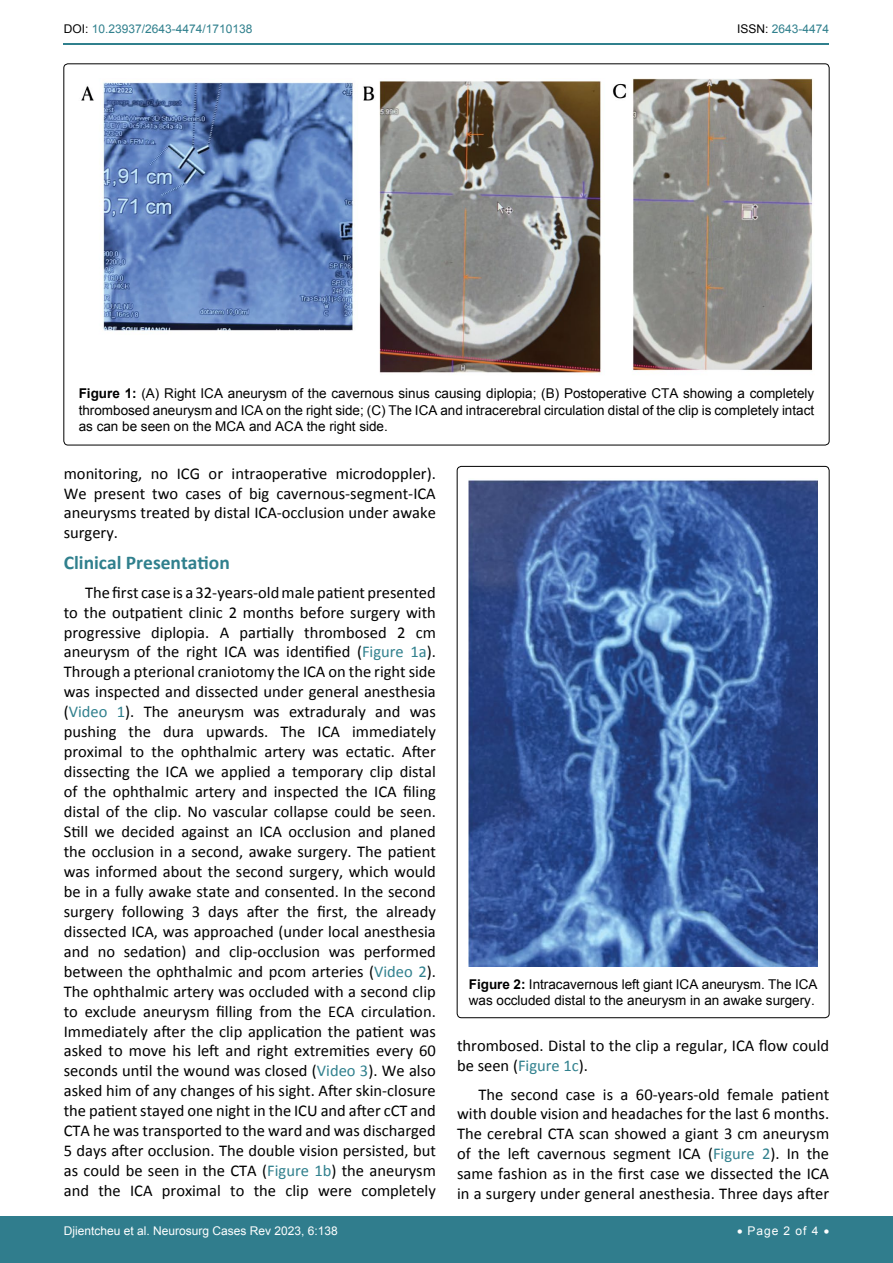
<style>
.page{position:relative;width:893px;height:1263px;background:#fff}
.page>*{position:absolute;margin:0;border:0;box-sizing:border-box;transform-origin:0 0}
.t1{font:700 19.5px "Calibri";color:#30808d}
.t2{font:16.5px/20px "Calibri";color:#000;text-align:justify}
.t3{font:13.5px/16.2px "Arial";color:#000;text-align:justify}
.t4{font:12px "Arial";color:#fff}
.t5{font:12px "Arial";color:#30808d}
.s1{color:#000}
.s2{font-weight:700}
.s3{color:#30808d}
</style>
<div class="page">
<hr style="left:64px;top:43px;width:765px;height:2px;background:#30808d">
<div style="left:0;top:1217px;width:893px;height:46px;background:#307d8d"></div>
<img style="left:81px;top:78px;width:732px;height:295px">
<img style="left:469px;top:480px;width:348px;height:486px">
<p class="t5" style="left:64px;top:21px;width:190px"><span class="s1">DOI:</span> 10.23937/2643-4474/1710138</p>
<p class="t5" style="left:737px;top:21px;width:94px"><span class="s1">ISSN:</span> 2643-4474</p>
<p class="t3" style="left:79px;top:386px;width:737px"><span class="s2">Figure 1:</span> (A) Right ICA aneurysm of the cavernous sinus causing diplopia; (B) Postoperative CTA showing a completely thrombosed aneurysm and ICA on the right side; (C) The ICA and intracerebral circulation distal of the clip is completely intact as can be seen on the MCA and ACA the right side.</p>
<p class="t2" style="left:64px;top:463px;width:374px">monitoring, no ICG or intraoperative microdoppler).<br>We present two cases of big cavernous-segment-ICA aneurysms treated by distal ICA-occlusion under awake surgery.</p>
<p class="t1" style="left:64px;top:550px;width:168px">Clinical Presentation</p>
<p class="t2" style="left:64px;top:582px;width:374px;text-indent:21px">The first case is a 32-years-old male patient presented to the outpatient clinic 2 months before surgery with progressive diplopia. A partially thrombosed 2 cm aneurysm of the right ICA was identified (<span class="s3">Figure 1a</span>).<br>Through a pterional craniotomy the ICA on the right side was inspected and dissected under general anesthesia (<span class="s3">Video 1</span>). The aneurysm was extraduraly and was pushing the dura upwards. The ICA immediately proximal to the ophthalmic artery was ectatic. After dissecting the ICA we applied a temporary clip distal of the ophthalmic artery and inspected the ICA filing distal of the clip. No vascular collapse could be seen.<br>Still we decided against an ICA occlusion and planed the occlusion in a second, awake surgery. The patient was informed about the second surgery, which would be in a fully awake state and consented. In the second surgery following 3 days after the first, the already dissected ICA, was approached (under local anesthesia and no sedation) and clip-occlusion was performed between the ophthalmic and pcom arteries (<span class="s3">Video 2</span>).<br>The ophthalmic artery was occluded with a second clip to exclude aneurysm filling from the ECA circulation.<br>Immediately after the clip application the patient was asked to move his left and right extremities every 60 seconds until the wound was closed (<span class="s3">Video 3</span>). We also asked him of any changes of his sight. After skin-closure the patient stayed one night in the ICU and after cCT and CTA he was transported to the ward and was discharged 5 days after occlusion. The double vision persisted, but as could be seen in the CTA (<span class="s3">Figure 1b</span>) the aneurysm and the ICA proximal to the clip were completely</p>
<p class="t3" style="left:469px;top:976px;width:350px"><span class="s2">Figure 2:</span> Intracavernous left giant ICA aneurysm. The ICA was occluded distal to the aneurysm in an awake surgery.</p>
<p class="t2" style="left:457px;top:1036px;width:374px">thrombosed. Distal to the clip a regular, ICA flow could be seen (<span class="s3">Figure 1c</span>).</p>
<p class="t2" style="left:457px;top:1084px;width:374px;text-indent:21px">The second case is a 60-years-old female patient with double vision and headaches for the last 6 months.<br>The cerebral CTA scan showed a giant 3 cm aneurysm of the left cavernous segment ICA (<span class="s3">Figure 2</span>). In the same fashion as in the first case we dissected the ICA in a surgery under general anesthesia. Three days after</p>
<p class="t4" style="left:64px;top:1223px;width:276px">Djientcheu et al. Neurosurg Cases Rev 2023, 6:138</p>
<p class="t4" style="left:737px;top:1223px;width:94px">• Page 2 of 4 •</p>
</div>
